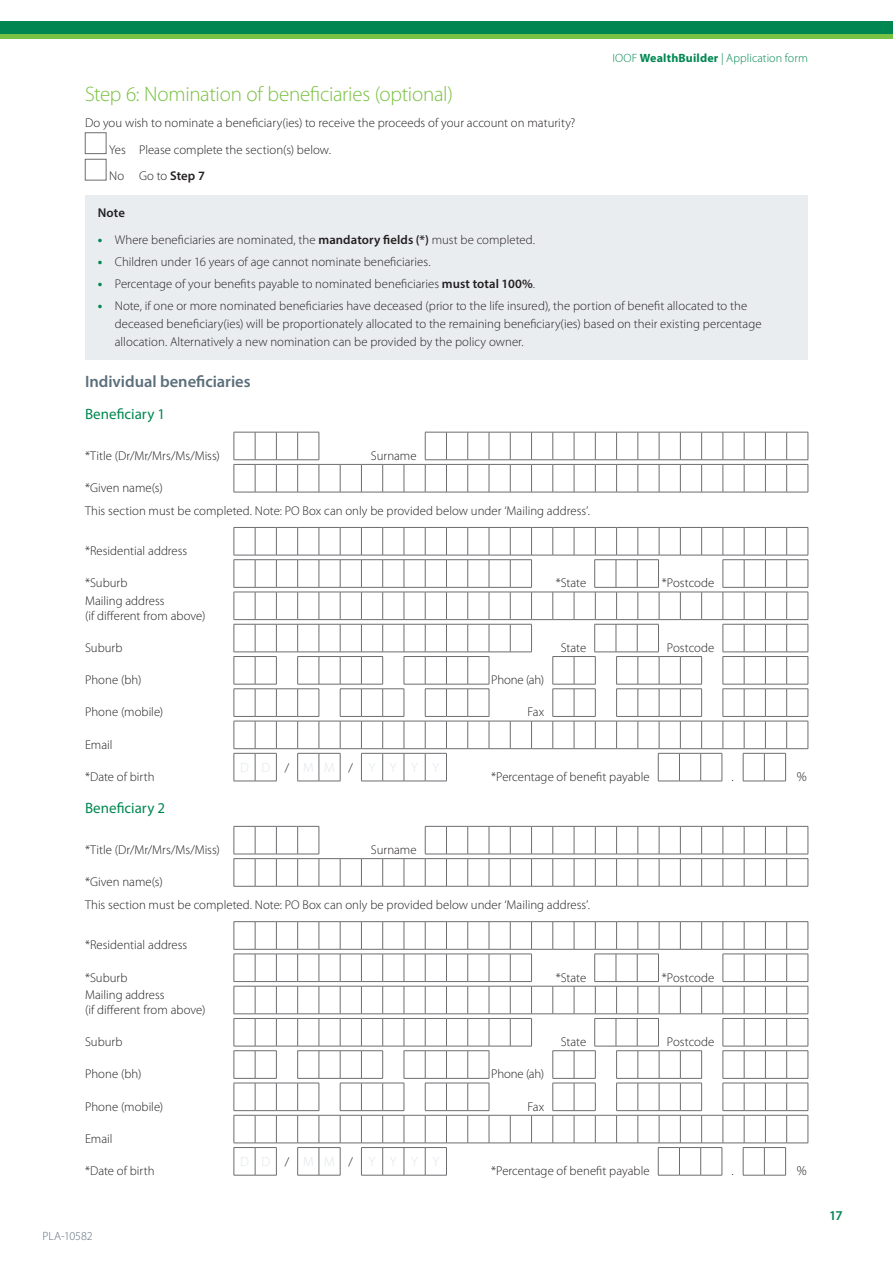
<style>
.page{position:relative;width:893px;height:1263px;background:#fff}
.page>*{position:absolute;margin:0;border:0;box-sizing:border-box;transform-origin:0 0}
.t1{font:300 21px "Myriad Pro";letter-spacing:-.015em;color:#79c142}
.t2{font:600 16.5px "Myriad Pro";color:#5b6f7b}
.t3{font:15px "Myriad Pro";letter-spacing:.005em;color:#008751}
.t4{font:600 13.5px "Myriad Pro";color:#008751}
.t5{font:300 13.5px "Myriad Pro";color:#231f20}
.t6{font:300 12.75px/26.5px "Myriad Pro";letter-spacing:.005em;color:#231f20}
.t7{font:600 12.75px "Myriad Pro";color:#231f20}
.t8{font:300 12px "Myriad Pro";letter-spacing:.01em;color:#008751}
.t9{font:300 12px "Myriad Pro";letter-spacing:-.005em;color:#5b6f7b}
.s1{font-weight:700}
.s2{font-weight:600}
.s3{font-weight:700;font-size:13.5px;color:#008751}
</style>
<div class="page">
<div style="left:0;top:21px;width:893px;height:13px;background:#008751"></div>
<hr style="left:0;top:34px;width:893px;height:4px;background:#79c142">
<div style="left:85px;top:133px;width:21px;height:21px;background:#fff;border:1px solid #6c6d70"></div>
<div style="left:85px;top:159px;width:21px;height:21px;background:#fff;border:1px solid #6c6d70"></div>
<div style="left:85px;top:195px;width:723px;height:164px;background:#eaedf0"></div>
<svg style="left:233px;top:432px;width:576px;height:61px"></svg>
<svg style="left:233px;top:527px;width:576px;height:255px"></svg>
<svg style="left:233px;top:826px;width:576px;height:61px"></svg>
<svg style="left:233px;top:921px;width:576px;height:255px"></svg>
<p class="t8" style="left:613px;top:51px;width:197px">IOOF <span class="s1">WealthBuilder</span> | Application form</p>
<h1 class="t1" style="left:85px;top:81px;width:369px">Step 6: Nomination of beneficiaries (optional)</h1>
<p class="t6" style="left:109px;top:110px;width:468px;text-indent:-24px">Do you wish to nominate a beneficiary(ies) to receive the proceeds of your account on maturity?<br>Yes Please complete the section(s) below.<br>No Go to <span class="s2">Step 7</span></p>
<p class="t7" style="left:98px;top:205px;width:29px">Note</p>
<p class="t6" style="left:98px;top:226px;width:439px"><span class="s3">•</span> Where beneficiaries are nominated, the <span class="s2">mandatory fields (*)</span> must be completed.</p>
<p class="t6" style="left:98px;top:248px;width:334px"><span class="s3">•</span> Children under 16 years of age cannot nominate beneficiaries.</p>
<p class="t6" style="left:98px;top:270px;width:439px"><span class="s3">•</span> Percentage of your benefits payable to nominated beneficiaries <span class="s2">must total 100%</span>.</p>
<p class="t6" style="left:115px;top:297px;width:648px;line-height:18px;text-indent:-17px"><span class="s3">•</span> Note, if one or more nominated beneficiaries have deceased (prior to the life insured), the portion of benefit allocated to the deceased beneficiary(ies) will be proportionately allocated to the remaining beneficiary(ies) based on their existing percentage allocation. Alternatively a new nomination can be provided by the policy owner.</p>
<p class="t2" style="left:85px;top:371px;width:167px">Individual beneficiaries</p>
<p class="t3" style="left:85px;top:405px;width:82px">Beneficiary 1</p>
<p class="t6" style="left:85px;top:442px;width:136px">*Title (Dr/Mr/Mrs/Ms/Miss)</p>
<p class="t6" style="left:371px;top:442px;width:47px">Surname</p>
<p class="t6" style="left:85px;top:476px;width:506px;line-height:22.5px">*Given name(s)<br>This section must be completed. Note: PO Box can only be provided below under ‘Mailing address’.</p>
<p class="t6" style="left:85px;top:537px;width:104px">*Residential address</p>
<p class="t6" style="left:85px;top:570px;width:44px">*Suburb</p>
<p class="t6" style="left:556px;top:570px;width:32px">*State</p>
<p class="t6" style="left:662px;top:570px;width:54px">*Postcode</p>
<p class="t6" style="left:85px;top:593px;width:122px;line-height:15px">Mailing address<br>(if different from above)</p>
<p class="t6" style="left:85px;top:634px;width:39px">Suburb</p>
<p class="t6" style="left:561px;top:634px;width:27px">State</p>
<p class="t6" style="left:667px;top:634px;width:49px">Postcode</p>
<p class="t6" style="left:85px;top:666px;width:58px">Phone (bh)</p>
<p class="t6" style="left:491px;top:666px;width:55px">Phone (ah)</p>
<p class="t6" style="left:85px;top:699px;width:80px">Phone (mobile)</p>
<p class="t6" style="left:527px;top:699px;width:18px">Fax</p>
<p class="t6" style="left:85px;top:731px;width:29px">Email</p>
<p class="t6" style="left:85px;top:763px;width:71px">*Date of birth</p>
<p class="t6" style="left:491px;top:763px;width:160px">*Percentage of benefit payable</p>
<p class="t6" style="left:731px;top:763px;width:4px">.</p>
<p class="t5" style="left:797px;top:768px;width:11px">%</p>
<p class="t3" style="left:85px;top:799px;width:82px">Beneficiary 2</p>
<p class="t6" style="left:85px;top:836px;width:136px">*Title (Dr/Mr/Mrs/Ms/Miss)</p>
<p class="t6" style="left:371px;top:836px;width:47px">Surname</p>
<p class="t6" style="left:85px;top:871px;width:506px;line-height:22.5px">*Given name(s)<br>This section must be completed. Note: PO Box can only be provided below under ‘Mailing address’.</p>
<p class="t6" style="left:85px;top:932px;width:104px">*Residential address</p>
<p class="t6" style="left:85px;top:964px;width:44px">*Suburb</p>
<p class="t6" style="left:556px;top:964px;width:32px">*State</p>
<p class="t6" style="left:662px;top:964px;width:54px">*Postcode</p>
<p class="t6" style="left:85px;top:987px;width:122px;line-height:15px">Mailing address<br>(if different from above)</p>
<p class="t6" style="left:85px;top:1028px;width:39px">Suburb</p>
<p class="t6" style="left:561px;top:1028px;width:27px">State</p>
<p class="t6" style="left:667px;top:1028px;width:49px">Postcode</p>
<p class="t6" style="left:85px;top:1061px;width:58px">Phone (bh)</p>
<p class="t6" style="left:491px;top:1061px;width:55px">Phone (ah)</p>
<p class="t6" style="left:85px;top:1093px;width:80px">Phone (mobile)</p>
<p class="t6" style="left:527px;top:1093px;width:18px">Fax</p>
<p class="t6" style="left:85px;top:1125px;width:29px">Email</p>
<p class="t6" style="left:85px;top:1157px;width:71px">*Date of birth</p>
<p class="t6" style="left:491px;top:1157px;width:160px">*Percentage of benefit payable</p>
<p class="t6" style="left:731px;top:1157px;width:4px">.</p>
<p class="t5" style="left:797px;top:1162px;width:11px">%</p>
<p class="t9" style="left:43px;top:1229px;width:52px">PLA-10582</p>
<p class="t4" style="left:829px;top:1207px;width:15px">17</p>
</div>
